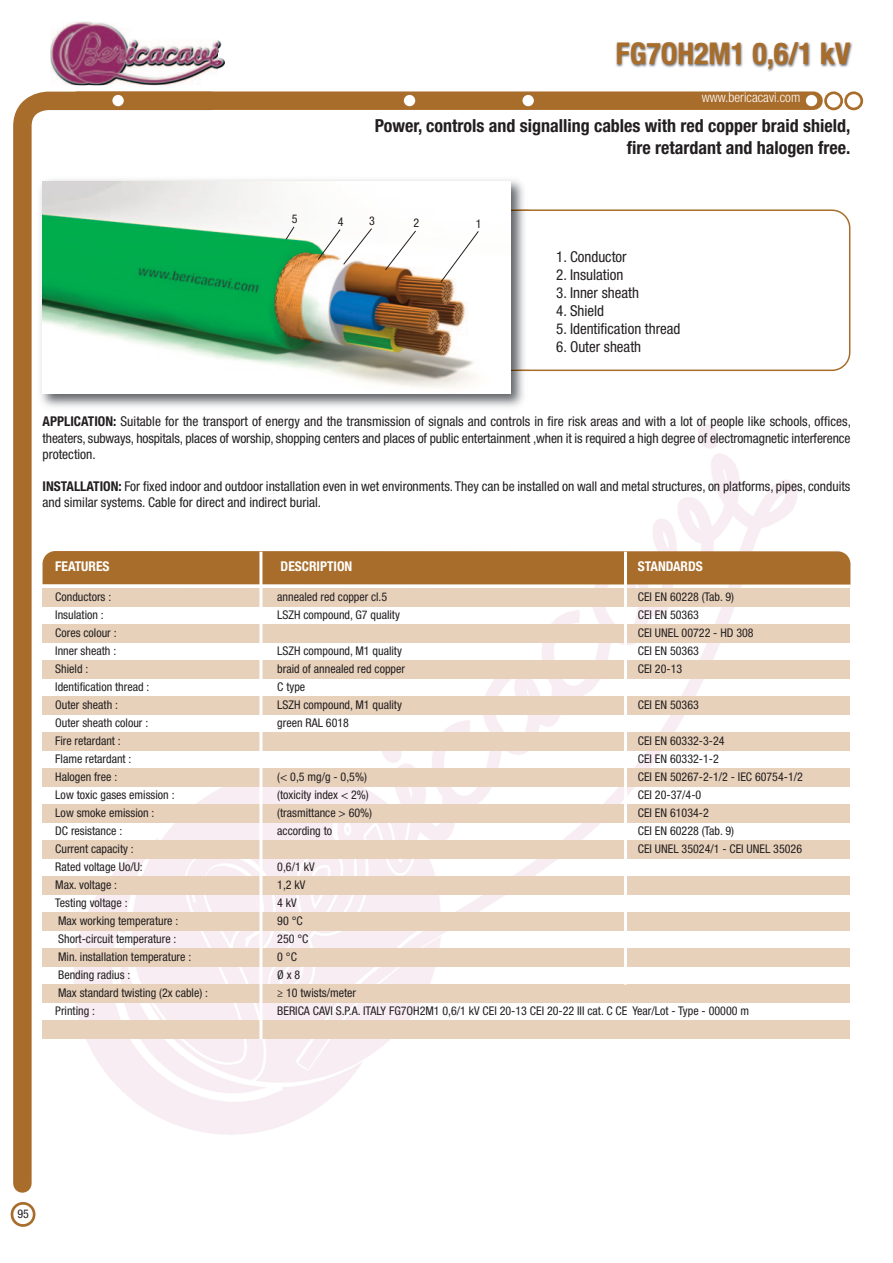
<style>
.page{position:relative;width:893px;height:1263px;background:#fff}
.page>*{position:absolute;margin:0;border:0;box-sizing:border-box;transform-origin:0 0}
.t1{font:700 condensed 30px "Helvetica Neue LT Std";color:#a96d2b}
.t2{font:700 condensed 18px/21.6px "Helvetica Neue LT Std";color:#231f20;text-align:right}
.t3{font:condensed 15px "Helvetica Neue LT Std";color:#231f20}
.t4{font:condensed 13.5px/16.2px "Helvetica Neue LT Std";color:#231f20;text-align:justify}
.t5{font:700 condensed 13.5px "Helvetica Neue LT Std";color:#fff}
.t6{font:300 condensed 13.5px "Helvetica Neue LT";color:#fff}
.t7{font:condensed 12px "Helvetica Neue LT Std";color:#231f20}
.s1{font-weight:700}
</style>
<div class="page">
<div style="left:77px;top:91px;width:737px;height:19px;background:#a96d2b"></div>
<svg style="left:13px;top:85px;width:216px;height:1108px"></svg>
<div style="left:824px;top:91px;width:19px;height:19px;border:3px solid #a96d2b;border-radius:50%"></div>
<div style="left:844px;top:91px;width:19px;height:19px;border:3px solid #a96d2b;border-radius:50%"></div>
<div style="left:522px;top:94px;width:13px;height:13px;background:#fff;border-radius:50%"></div>
<div style="left:521px;top:93px;width:14px;height:15px;border:2px solid #a96d2b;border-radius:50%"></div>
<div style="left:805px;top:94px;width:13px;height:13px;background:#fff;border-radius:50%"></div>
<div style="left:804px;top:93px;width:15px;height:15px;border:2px solid #a96d2b;border-radius:50%"></div>
<div style="left:403px;top:94px;width:13px;height:13px;background:#fff;border-radius:50%"></div>
<div style="left:402px;top:93px;width:15px;height:15px;border:2px solid #a96d2b;border-radius:50%"></div>
<div style="left:112px;top:94px;width:13px;height:13px;background:#fff;border-radius:50%"></div>
<div style="left:111px;top:93px;width:14px;height:15px;border:2px solid #a96d2b;border-radius:50%"></div>
<svg style="left:11px;top:1202px;width:24px;height:25px"></svg>
<img style="left:50px;top:22px;width:169px;height:63px">
<div style="left:43px;top:589px;width:807px;height:18px;background:#e7d1bb"></div>
<div style="left:43px;top:625px;width:807px;height:18px;background:#e7d1bb"></div>
<div style="left:43px;top:661px;width:807px;height:18px;background:#e7d1bb"></div>
<div style="left:43px;top:697px;width:807px;height:18px;background:#e7d1bb"></div>
<div style="left:43px;top:733px;width:807px;height:18px;background:#e7d1bb"></div>
<div style="left:43px;top:769px;width:807px;height:18px;background:#e7d1bb"></div>
<div style="left:43px;top:805px;width:807px;height:18px;background:#e7d1bb"></div>
<div style="left:43px;top:841px;width:807px;height:18px;background:#e7d1bb"></div>
<div style="left:43px;top:877px;width:807px;height:18px;background:#e7d1bb"></div>
<div style="left:43px;top:913px;width:807px;height:18px;background:#e7d1bb"></div>
<div style="left:43px;top:949px;width:807px;height:18px;background:#e7d1bb"></div>
<div style="left:43px;top:985px;width:807px;height:18px;background:#e7d1bb"></div>
<div style="left:43px;top:1021px;width:807px;height:18px;background:#e7d1bb"></div>
<svg style="left:529px;top:209px;width:321px;height:162px"></svg>
<img style="left:36px;top:175px;width:493px;height:238px">
<img style="left:510px;top:209px;width:19px;height:162px">
<img style="left:43px;top:182px;width:467px;height:211px">
<img style="left:219px;top:42px;width:634px;height:48px">
<img style="left:219px;top:40px;width:5px;height:45px">
<svg style="left:440px;top:230px;width:39px;height:53px"></svg>
<svg style="left:384px;top:230px;width:33px;height:41px"></svg>
<svg style="left:285px;top:226px;width:10px;height:14px"></svg>
<svg style="left:317px;top:228px;width:56px;height:37px"></svg>
<div style="left:43px;top:551px;width:807px;height:33px;background:#a96d2b"></div>
<hr style="left:259px;top:552px;width:3px;height:487px;background:#fff">
<hr style="left:624px;top:552px;width:3px;height:433px;background:#fff">
<h1 class="t1" style="left:616px;top:43px;width:236px">FG7OH2M1 0,6/1 kV</h1>
<p class="t6" style="left:702px;top:93px;width:100px">www.bericacavi.com</p>
<h2 class="t2" style="left:375px;top:116px;width:477px">Power, controls and signalling cables with red copper braid shield, fire retardant and halogen free.</h2>
<p class="t7" style="left:292px;top:214px;width:7px">5</p>
<p class="t7" style="left:338px;top:217px;width:7px">4</p>
<p class="t7" style="left:369px;top:216px;width:7px">3</p>
<p class="t7" style="left:413px;top:219px;width:7px">2</p>
<p class="t7" style="left:476px;top:219px;width:7px">1</p>
<p class="t3" style="left:556px;top:251px;width:72px">1. Conductor</p>
<p class="t3" style="left:556px;top:269px;width:69px">2. Insulation</p>
<p class="t3" style="left:556px;top:287px;width:84px">3. Inner sheath</p>
<p class="t3" style="left:556px;top:305px;width:50px">4. Shield</p>
<p class="t3" style="left:556px;top:323px;width:126px">5. Identification thread</p>
<p class="t3" style="left:556px;top:341px;width:87px">6. Outer sheath</p>
<p class="t4" style="left:43px;top:415px;width:810px"><span class="s1">APPLICATION:</span> Suitable for the transport of energy and the transmission of signals and controls in fire risk areas and with a lot of people like schools, offices, theaters, subways, hospitals, places of worship, shopping centers and places of public entertainment ,when it is required a high degree of electromagnetic interference protection.</p>
<p class="t4" style="left:43px;top:479px;width:809px"><span class="s1">INSTALLATION:</span> For fixed indoor and outdoor installation even in wet environments. They can be installed on wall and metal structures, on platforms, pipes, conduits and similar systems. Cable for direct and indirect burial.</p>
<p class="t5" style="left:55px;top:562px;width:56px">FEATURES</p>
<p class="t5" style="left:281px;top:562px;width:73px">DESCRIPTION</p>
<p class="t5" style="left:638px;top:562px;width:67px">STANDARDS</p>
<p class="t7" style="left:55px;top:592px;width:57px">Conductors :</p>
<p class="t7" style="left:277px;top:592px;width:111px">annealed red copper cl.5</p>
<p class="t7" style="left:638px;top:592px;width:98px">CEI EN 60228 (Tab. 9)</p>
<p class="t7" style="left:55px;top:610px;width:50px">Insulation :</p>
<p class="t7" style="left:277px;top:610px;width:124px">LSZH compound, G7 quality</p>
<p class="t7" style="left:638px;top:610px;width:63px">CEI EN 50363</p>
<p class="t7" style="left:55px;top:628px;width:63px">Cores colour :</p>
<p class="t7" style="left:638px;top:628px;width:117px">CEI UNEL 00722 - HD 308</p>
<p class="t7" style="left:55px;top:646px;width:62px">Inner sheath :</p>
<p class="t7" style="left:277px;top:646px;width:126px">LSZH compound, M1 quality</p>
<p class="t7" style="left:638px;top:646px;width:63px">CEI EN 50363</p>
<p class="t7" style="left:55px;top:664px;width:35px">Shield :</p>
<p class="t7" style="left:277px;top:664px;width:129px">braid of annealed red copper</p>
<p class="t7" style="left:638px;top:664px;width:46px">CEI 20-13</p>
<p class="t7" style="left:55px;top:682px;width:96px">Identification thread :</p>
<p class="t7" style="left:277px;top:682px;width:29px">C type</p>
<p class="t7" style="left:55px;top:700px;width:64px">Outer sheath :</p>
<p class="t7" style="left:277px;top:700px;width:126px">LSZH compound, M1 quality</p>
<p class="t7" style="left:638px;top:700px;width:63px">CEI EN 50363</p>
<p class="t7" style="left:55px;top:718px;width:94px">Outer sheath colour :</p>
<p class="t7" style="left:277px;top:718px;width:73px">green RAL 6018</p>
<p class="t7" style="left:55px;top:736px;width:67px">Fire retardant :</p>
<p class="t7" style="left:638px;top:736px;width:88px">CEI EN 60332-3-24</p>
<p class="t7" style="left:55px;top:754px;width:78px">Flame retardant :</p>
<p class="t7" style="left:638px;top:754px;width:82px">CEI EN 60332-1-2</p>
<p class="t7" style="left:55px;top:772px;width:63px">Halogen free :</p>
<p class="t7" style="left:277px;top:772px;width:91px">(&lt; 0,5 mg/g - 0,5%)</p>
<p class="t7" style="left:638px;top:772px;width:167px">CEI EN 50267-2-1/2 - IEC 60754-1/2</p>
<p class="t7" style="left:55px;top:790px;width:121px">Low toxic gases emission :</p>
<p class="t7" style="left:277px;top:790px;width:93px">(toxicity index &lt; 2%)</p>
<p class="t7" style="left:638px;top:790px;width:65px">CEI 20-37/4-0</p>
<p class="t7" style="left:55px;top:808px;width:101px">Low smoke emission :</p>
<p class="t7" style="left:277px;top:808px;width:96px">(trasmittance &gt; 60%)</p>
<p class="t7" style="left:638px;top:808px;width:73px">CEI EN 61034-2</p>
<p class="t7" style="left:55px;top:826px;width:69px">DC resistance :</p>
<p class="t7" style="left:277px;top:826px;width:56px">according to</p>
<p class="t7" style="left:638px;top:826px;width:98px">CEI EN 60228 (Tab. 9)</p>
<p class="t7" style="left:55px;top:844px;width:80px">Current capacity :</p>
<p class="t7" style="left:638px;top:844px;width:166px">CEI UNEL 35024/1 - CEI UNEL 35026</p>
<p class="t7" style="left:55px;top:862px;width:89px">Rated voltage Uo/U:</p>
<p class="t7" style="left:277px;top:862px;width:39px">0,6/1 kV</p>
<p class="t7" style="left:55px;top:880px;width:63px">Max. voltage :</p>
<p class="t7" style="left:277px;top:880px;width:30px">1,2 kV</p>
<p class="t7" style="left:55px;top:898px;width:74px">Testing voltage :</p>
<p class="t7" style="left:277px;top:898px;width:21px">4 kV</p>
<p class="t7" style="left:58px;top:916px;width:122px">Max working temperature :</p>
<p class="t7" style="left:277px;top:916px;width:27px">90 °C</p>
<p class="t7" style="left:58px;top:934px;width:120px">Short-circuit temperature :</p>
<p class="t7" style="left:277px;top:934px;width:33px">250 °C</p>
<p class="t7" style="left:58px;top:952px;width:135px">Min. installation temperature :</p>
<p class="t7" style="left:277px;top:952px;width:21px">0 °C</p>
<p class="t7" style="left:58px;top:970px;width:74px">Bending radius :</p>
<p class="t7" style="left:277px;top:970px;width:25px">Ø x 8</p>
<p class="t7" style="left:58px;top:988px;width:151px">Max standard twisting (2x cable) :</p>
<p class="t7" style="left:277px;top:988px;width:80px">≥ 10 twists/meter</p>
<p class="t7" style="left:55px;top:1006px;width:41px">Printing :</p>
<p class="t7" style="left:277px;top:1006px;width:473px">BERICA CAVI S.P.A. ITALY FG7OH2M1 0,6/1 kV CEI 20-13 CEI 20-22 III cat. C CE Year/Lot - Type - 00000 m</p>
<p class="t7" style="left:18px;top:1209px;width:13px">95</p>
</div>
